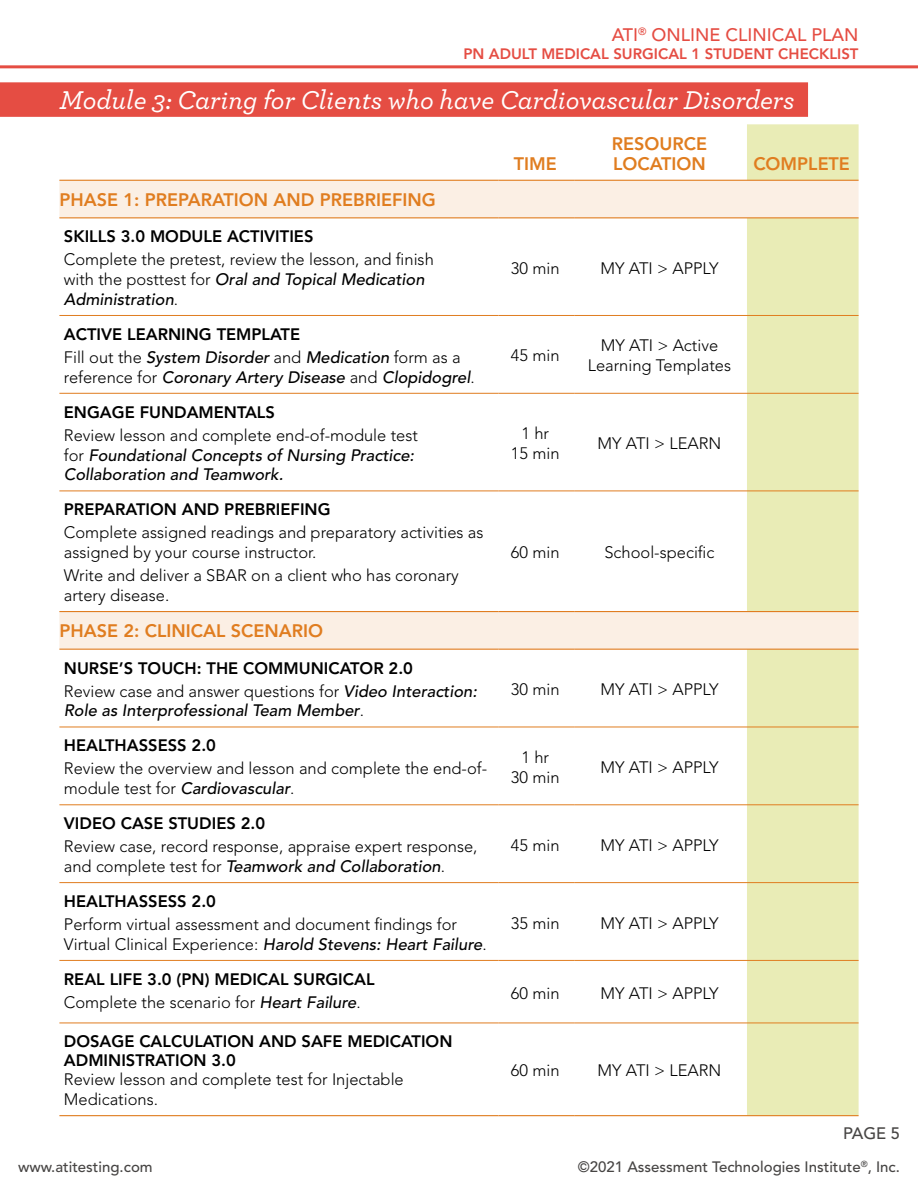
<style>
.page{position:relative;width:918px;height:1188px;background:#fff}
.page>*{position:absolute;margin:0;border:0;box-sizing:border-box;transform-origin:0 0}
.Head{font:italic 500 27px "Archer";color:#fff}
.Subhead__orange{font:800 18px "Avenir LT Std";color:#e07d20}
.Subhead__orange__tab{font:800 18px/19.8px "Avenir LT Std";color:#e07d20}
.t1{font:500 18px "Avenir LT Std";color:#e54d43}
.Table_copy{font:300 16.5px/19.8px "Avenir LT Std";color:#000}
.Table_copy-2{font:italic 500 16.5px/19.8px "Avenir LT Std";color:#000}
.Table_subhead{font:800 16.5px "Avenir LT Std";color:#000}
.Table_copy_centered{font:300 16.5px/19.8px "Avenir LT Std";color:#000;text-align:center}
.Subhead{font:800 16.5px/18.1px "Avenir LT Std";color:#000}
.t2{font:500 16.5px "Avenir LT Std";color:#474544}
.t3{font:500 15px "Avenir LT Std";color:#474544}
.t4{font:800 15px "Avenir LT Std";color:#e54d43}
.s1{font-weight:500;font-style:italic}
.s2{font-weight:300;font-style:normal}
</style>
<div class="page">
<hr style="left:0;top:65px;width:918px;height:3px;background:#e54d43">
<div style="left:0;top:82px;width:808px;height:35px;background:#e54d43"></div>
<div style="left:747px;top:124px;width:112px;height:991px;background:#e9ecb6"></div>
<svg style="left:59px;top:181px;width:800px;height:468px"></svg>
<hr style="left:499px;top:315px;width:75px;height:1px;background:#e07d20">
<hr style="left:574px;top:315px;width:173px;height:1px;background:#e07d20">
<hr style="left:59px;top:491px;width:440px;height:1px;background:#e07d20">
<hr style="left:499px;top:491px;width:75px;height:1px;background:#e07d20">
<hr style="left:574px;top:491px;width:173px;height:1px;background:#e07d20">
<hr style="left:59px;top:727px;width:440px;height:1px;background:#e07d20">
<hr style="left:499px;top:727px;width:75px;height:1px;background:#e07d20">
<hr style="left:574px;top:727px;width:173px;height:1px;background:#e07d20">
<hr style="left:59px;top:805px;width:440px;height:1px;background:#e07d20">
<hr style="left:499px;top:805px;width:75px;height:1px;background:#e07d20">
<hr style="left:574px;top:805px;width:173px;height:1px;background:#e07d20">
<hr style="left:59px;top:882px;width:440px;height:1px;background:#e07d20">
<hr style="left:499px;top:882px;width:75px;height:1px;background:#e07d20">
<hr style="left:574px;top:882px;width:173px;height:1px;background:#e07d20">
<hr style="left:59px;top:960px;width:440px;height:1px;background:#e07d20">
<hr style="left:499px;top:960px;width:75px;height:1px;background:#e07d20">
<hr style="left:574px;top:960px;width:173px;height:1px;background:#e07d20">
<hr style="left:59px;top:315px;width:440px;height:1px;background:#e07d20">
<hr style="left:59px;top:393px;width:440px;height:1px;background:#e07d20">
<hr style="left:499px;top:393px;width:75px;height:1px;background:#e07d20">
<hr style="left:574px;top:393px;width:173px;height:1px;background:#e07d20">
<hr style="left:59px;top:217px;width:440px;height:1px;background:#e07d20">
<hr style="left:499px;top:217px;width:75px;height:1px;background:#e07d20">
<hr style="left:574px;top:217px;width:173px;height:1px;background:#e07d20">
<hr style="left:59px;top:611px;width:440px;height:1px;background:#e07d20">
<hr style="left:499px;top:611px;width:75px;height:1px;background:#e07d20">
<hr style="left:574px;top:611px;width:173px;height:1px;background:#e07d20">
<hr style="left:59px;top:649px;width:440px;height:1px;background:#e07d20">
<hr style="left:499px;top:649px;width:75px;height:1px;background:#e07d20">
<hr style="left:574px;top:649px;width:173px;height:1px;background:#e07d20">
<hr style="left:59px;top:1023px;width:440px;height:1px;background:#e07d20">
<hr style="left:499px;top:1023px;width:75px;height:1px;background:#e07d20">
<hr style="left:574px;top:1023px;width:173px;height:1px;background:#e07d20">
<hr style="left:59px;top:1115px;width:440px;height:1px;background:#e07d20">
<hr style="left:499px;top:1115px;width:75px;height:1px;background:#e07d20">
<hr style="left:574px;top:1115px;width:173px;height:1px;background:#e07d20">
<hr style="left:747px;top:217px;width:112px;height:1px;background:#e07d20">
<hr style="left:747px;top:611px;width:112px;height:1px;background:#e07d20">
<hr style="left:747px;top:649px;width:112px;height:1px;background:#e07d20">
<hr style="left:747px;top:1115px;width:112px;height:1px;background:#e07d20">
<hr style="left:747px;top:315px;width:112px;height:1px;background:#e07d20">
<hr style="left:747px;top:393px;width:112px;height:1px;background:#e07d20">
<hr style="left:747px;top:491px;width:112px;height:1px;background:#e07d20">
<hr style="left:747px;top:727px;width:112px;height:1px;background:#e07d20">
<hr style="left:747px;top:805px;width:112px;height:1px;background:#e07d20">
<hr style="left:747px;top:882px;width:112px;height:1px;background:#e07d20">
<hr style="left:747px;top:960px;width:112px;height:1px;background:#e07d20">
<hr style="left:747px;top:1023px;width:112px;height:1px;background:#e07d20">
<hr style="left:59px;top:180px;width:440px;height:1px;background:#e07d20">
<hr style="left:499px;top:180px;width:75px;height:1px;background:#e07d20">
<hr style="left:574px;top:180px;width:173px;height:1px;background:#e07d20">
<hr style="left:747px;top:180px;width:112px;height:1px;background:#e07d20">
<p class="t1" style="left:612px;top:24px;width:248px">ATI<sup>®</sup> ONLINE CLINICAL PLAN</p>
<p class="t4" style="left:463px;top:45px;width:397px">PN ADULT MEDICAL SURGICAL 1 STUDENT CHECKLIST</p>
<p class="Head" style="left:59px;top:80px;width:737px">Module 3: Caring for Clients who have Cardiovascular Disorders</p>
<p class="Subhead__orange__tab" style="left:514px;top:154px;width:45px">TIME</p>
<p class="Subhead__orange__tab" style="left:612px;top:134px;width:97px">RESOURCE<br>LOCATION</p>
<p class="Subhead__orange" style="left:59px;top:189px;width:378px">PHASE 1: PREPARATION AND PREBRIEFING</p>
<p class="Table_subhead" style="left:64px;top:227px;width:251px">SKILLS 3.0 MODULE ACTIVITIES</p>
<p class="Table_copy" style="left:64px;top:250px;width:371px">Complete the pretest, review the lesson, and finish with the posttest for <span class="s1">Oral and Topical Medication<br>Administration</span>.</p>
<p class="Table_copy_centered" style="left:511px;top:258px;width:50px">30 min</p>
<p class="Table_copy_centered" style="left:600px;top:258px;width:120px">MY ATI &gt; APPLY</p>
<p class="Table_subhead" style="left:64px;top:324px;width:238px">ACTIVE LEARNING TEMPLATE</p>
<p class="Table_copy-2" style="left:64px;top:348px;width:412px"><span class="s2">Fill out the</span> System Disorder <span class="s2">and</span> Medication <span class="s2">form as a reference for</span> Coronary Artery Disease <span class="s2">and</span> Clopidogrel<span class="s2">.</span></p>
<p class="Table_copy_centered" style="left:511px;top:346px;width:50px">45 min</p>
<p class="Table_copy_centered" style="left:588px;top:336px;width:145px">MY ATI &gt; Active<br>Learning Templates</p>
<p class="Table_subhead" style="left:64px;top:402px;width:213px">ENGAGE FUNDAMENTALS</p>
<p class="Table_copy-2" style="left:64px;top:426px;width:356px"><span class="s2">Review lesson and complete end-of-module test for</span> Foundational Concepts of Nursing Practice:<br>Collaboration and Teamwork.</p>
<p class="Table_copy_centered" style="left:511px;top:424px;width:50px">1 hr<br>15 min</p>
<p class="Table_copy_centered" style="left:598px;top:434px;width:125px">MY ATI &gt; LEARN</p>
<p class="Table_subhead" style="left:64px;top:500px;width:268px">PREPARATION AND PREBRIEFING</p>
<p class="Table_copy" style="left:64px;top:523px;width:421px">Complete assigned readings and preparatory activities as assigned by your course instructor.</p>
<p class="Table_copy" style="left:64px;top:566px;width:397px">Write and deliver a SBAR on a client who has coronary artery disease.</p>
<p class="Table_copy_centered" style="left:511px;top:543px;width:50px">60 min</p>
<p class="Table_copy_centered" style="left:604px;top:543px;width:112px">School-specific</p>
<p class="Subhead__orange" style="left:59px;top:620px;width:265px">PHASE 2: CLINICAL SCENARIO</p>
<p class="Table_subhead" style="left:64px;top:658px;width:351px">NURSE’S TOUCH: THE COMMUNICATOR 2.0</p>
<p class="Table_copy-2" style="left:64px;top:681px;width:415px"><span class="s2">Review case and answer questions for</span> Video Interaction:<br>Role as Interprofessional Team Member<span class="s2">.</span></p>
<p class="Table_copy_centered" style="left:511px;top:680px;width:50px">30 min</p>
<p class="Table_copy_centered" style="left:600px;top:680px;width:120px">MY ATI &gt; APPLY</p>
<p class="Table_subhead" style="left:64px;top:736px;width:154px">HEALTHASSESS 2.0</p>
<p class="Table_copy" style="left:64px;top:759px;width:425px">Review the overview and lesson and complete the end-of&shy;module test for <span class="s1">Cardiovascular</span>.</p>
<p class="Table_copy_centered" style="left:511px;top:747px;width:50px">1 hr<br>30 min</p>
<p class="Table_copy_centered" style="left:600px;top:757px;width:120px">MY ATI &gt; APPLY</p>
<p class="Table_subhead" style="left:64px;top:814px;width:203px">VIDEO CASE STUDIES 2.0</p>
<p class="Table_copy" style="left:64px;top:837px;width:415px">Review case, record response, appraise expert response, and complete test for <span class="s1">Teamwork and Collaboration</span>.</p>
<p class="Table_copy_centered" style="left:511px;top:835px;width:50px">45 min</p>
<p class="Table_copy_centered" style="left:600px;top:835px;width:120px">MY ATI &gt; APPLY</p>
<p class="Table_subhead" style="left:64px;top:892px;width:154px">HEALTHASSESS 2.0</p>
<p class="Table_copy" style="left:64px;top:915px;width:424px">Perform virtual assessment and document findings for<br>Virtual Clinical Experience: <span class="s1">Harold Stevens: Heart Failure</span>.</p>
<p class="Table_copy_centered" style="left:511px;top:913px;width:50px">35 min</p>
<p class="Table_copy_centered" style="left:600px;top:913px;width:120px">MY ATI &gt; APPLY</p>
<p class="Table_subhead" style="left:64px;top:969px;width:312px">REAL LIFE 3.0 (PN) MEDICAL SURGICAL</p>
<p class="Table_copy" style="left:64px;top:992px;width:298px">Complete the scenario for <span class="s1">Heart Failure</span>.</p>
<p class="Table_copy_centered" style="left:511px;top:983px;width:50px">60 min</p>
<p class="Table_copy_centered" style="left:600px;top:983px;width:120px">MY ATI &gt; APPLY</p>
<p class="Subhead" style="left:64px;top:1033px;width:390px">DOSAGE CALCULATION AND SAFE MEDICATION<br>ADMINISTRATION 3.0</p>
<p class="Table_copy" style="left:64px;top:1070px;width:341px">Review lesson and complete test for Injectable<br>Medications.</p>
<p class="Table_copy_centered" style="left:511px;top:1061px;width:50px">60 min</p>
<p class="Table_copy_centered" style="left:598px;top:1061px;width:125px">MY ATI &gt; LEARN</p>
<p class="Subhead__orange__tab" style="left:753px;top:154px;width:98px">COMPLETE</p>
<p class="t2" style="left:843px;top:1124px;width:58px">PAGE 5</p>
<p class="t3" style="left:18px;top:1158px;width:136px">www.atitesting.com</p>
<p class="t3" style="left:578px;top:1158px;width:324px">©2021 Assessment Technologies Institute<sup>®</sup>, Inc.</p>
</div>
